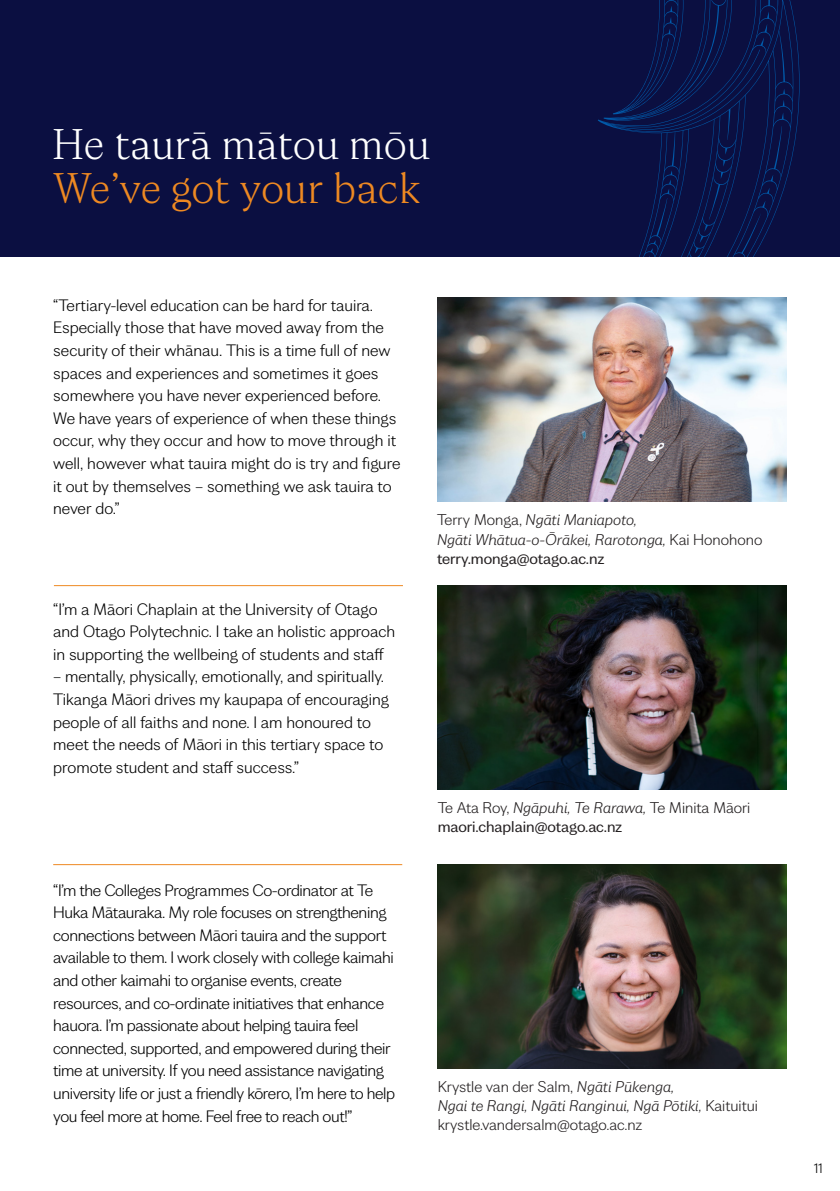
<style>
.page{position:relative;width:840px;height:1191px;background:#fff}
.page>*{position:absolute;margin:0;border:0;box-sizing:border-box;transform-origin:0 0}
.Page_header{font:300 44px/44px "Wickliffe";letter-spacing:-.01em;color:#ee8922}
.Body_text{font:300 17px/22.6px "Wickliffe Sans";letter-spacing:-.015em;color:#000}
.t1{font:italic 300 16px/19px "Wickliffe Sans";color:#231f20}
.t2{font:300 16px "Wickliffe Sans";letter-spacing:-.005em;color:#231f20}
.t3{font:16px "Wickliffe Sans";letter-spacing:-.005em;color:#231f20}
.t4{font:300 14px "Wickliffe Sans";color:#000}
.s1{color:#fff}
.s2{font-style:normal}
.s3{font-style:italic}
</style>
<div class="page">
<div style="left:0;top:0;width:839px;height:256px;background:#0b0f41"></div>
<svg style="left:599px;top:0;width:200px;height:256px"></svg>
<svg style="left:598px;top:0;width:133px;height:121px"></svg>
<img style="left:437px;top:298px;width:349px;height:204px">
<img style="left:437px;top:585px;width:349px;height:204px">
<img style="left:437px;top:864px;width:349px;height:204px">
<hr style="left:54px;top:585px;width:349px;height:1px;background:#ee8922">
<hr style="left:53px;top:864px;width:349px;height:1px;background:#ee8922">
<p class="Page_header" style="left:52px;top:123px;width:379px"><span class="s1">He taurā mātou mōu<br></span>We’ve got your back</p>
<p class="Body_text" style="left:53px;top:294px;width:349px">“Tertiary-level education can be hard for tauira.<br>Especially those that have moved away from the security of their whānau. This is a time full of new spaces and experiences and sometimes it goes somewhere you have never experienced before.<br>We have years of experience of when these things occur, why they occur and how to move through it well, however what tauira might do is try and figure it out by themselves – something we ask tauira to never do.”</p>
<p class="Body_text" style="left:53px;top:598px;width:343px">“I’m a Māori Chaplain at the University of Otago and Otago Polytechnic. I take an holistic approach in supporting the wellbeing of students and staff</p>
<p class="Body_text" style="left:53px;top:665px;width:337px">– mentally, physically, emotionally, and spiritually.<br>Tikanga Māori drives my kaupapa of encouraging people of all faiths and none. I am honoured to meet the needs of Māori in this tertiary space to promote student and staff success.”</p>
<p class="Body_text" style="left:53px;top:879px;width:343px">“I’m the Colleges Programmes Co-ordinator at Te Huka Mātauraka. My role focuses on strengthening connections between Māori tauira and the support available to them. I work closely with college kaimahi and other kaimahi to organise events, create resources, and co-ordinate initiatives that enhance hauora. I’m passionate about helping tauira feel connected, supported, and empowered during their time at university. If you need assistance navigating university life or just a friendly kōrero, I’m here to help you feel more at home. Feel free to reach out!”</p>
<p class="t1" style="left:437px;top:511px;width:327px"><span class="s2">Terry Monga,</span> Ngāti Maniapoto,<br>Ngāti Whātua-o-Ōrākei, Rarotonga, <span class="s2">Kai Honohono</span></p>
<p class="t3" style="left:437px;top:549px;width:169px">terry.monga@otago.ac.nz</p>
<p class="t2" style="left:437px;top:799px;width:314px">Te Ata Roy, <span class="s3">Ngāpuhi, Te Rarawa,</span> Te Minita Māori</p>
<p class="t3" style="left:437px;top:818px;width:186px">maori.chaplain@otago.ac.nz</p>
<p class="t1" style="left:437px;top:1077px;width:321px"><span class="s2">Krystle van der Salm,</span> Ngāti Pūkenga,<br>Ngai te Rangi, Ngāti Ranginui, Ngā Pōtiki, <span class="s2">Kaituitui</span></p>
<p class="t2" style="left:437px;top:1116px;width:206px">krystle.vandersalm@otago.ac.nz</p>
<p class="t4" style="left:813px;top:1161px;width:11px">11</p>
</div>
